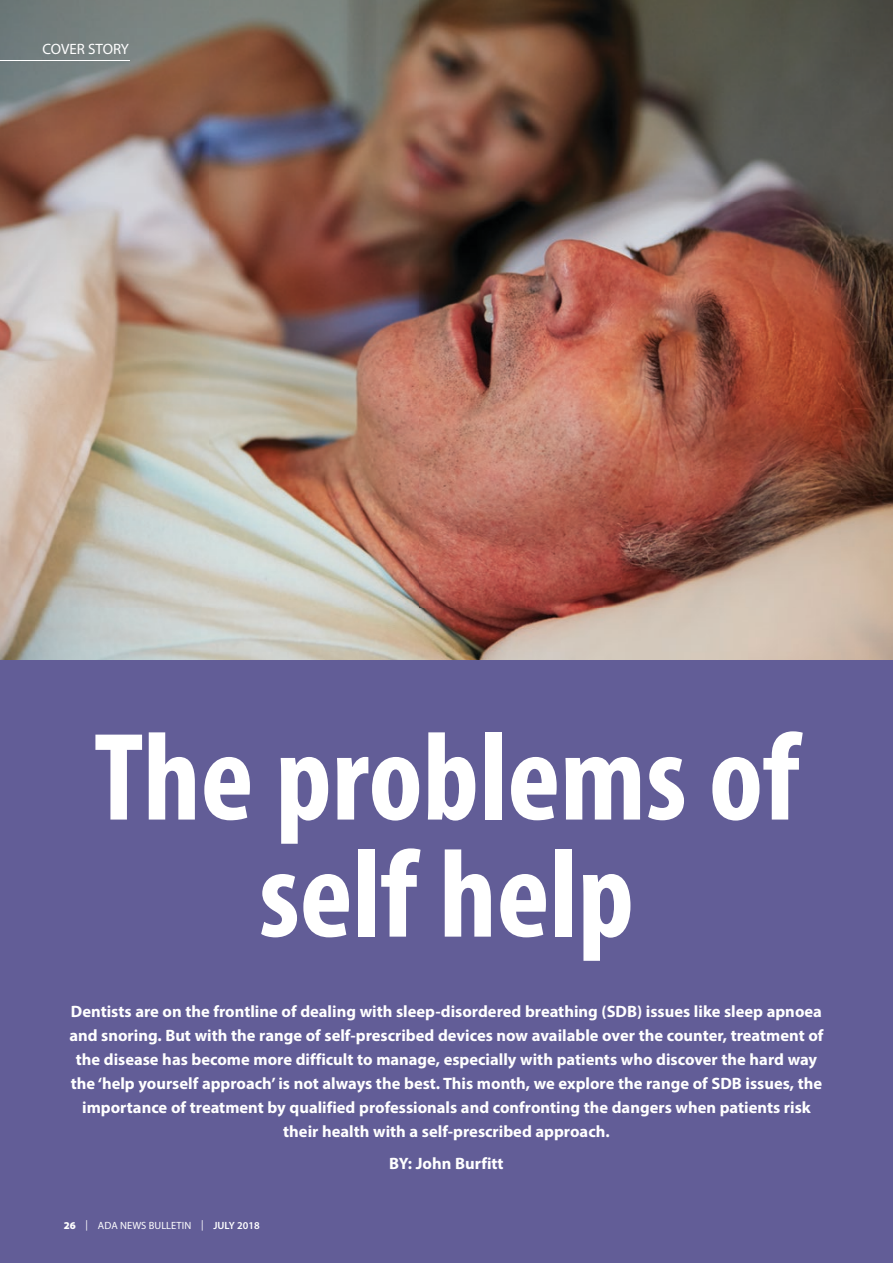
<style>
.page{position:relative;width:893px;height:1263px;background:#625d97}
.page>*{position:absolute;margin:0;border:0;box-sizing:border-box;transform-origin:0 0}
.t1{font:700 condensed 126px/117px "Myriad Pro";color:#fff;text-align:center}
.t2{font:700 16.5px/24px "Myriad Pro";color:#fff;text-align:center}
.t3{font:15px "Myriad Pro";color:#fff}
.t4{font:10.5px "Myriad Pro";color:#fff}
.s1{font-weight:900}
.s2{font-weight:600}
</style>
<div class="page">
<img style="left:0;top:0;width:893px;height:659px">
<hr style="left:0;top:60px;width:129px;height:1px;background:#fff">
<p class="t3" style="left:43px;top:39px;width:88px">COVER STORY</p>
<h1 class="t1" style="left:94px;top:716px;width:707px">The problems of self help</h1>
<p class="t2" style="left:69px;top:998px;width:756px">Dentists are on the frontline of dealing with sleep-disordered breathing (SDB) issues like sleep apnoea and snoring. But with the range of self-prescribed devices now available over the counter, treatment of the disease has become more difficult to manage, especially with patients who discover the hard way the ‘help yourself approach’ is not always the best. This month, we explore the range of SDB issues, the importance of treatment by qualified professionals and confronting the dangers when patients risk their health with a self-prescribed approach.</p>
<p class="t2" style="left:389px;top:1151px;width:116px">BY: John Burfitt</p>
<p class="t4" style="left:64px;top:1219px;width:197px"><span class="s1">26</span> | ADA NEWS BULLETIN | <span class="s2">JULY 2018</span></p>
</div>
